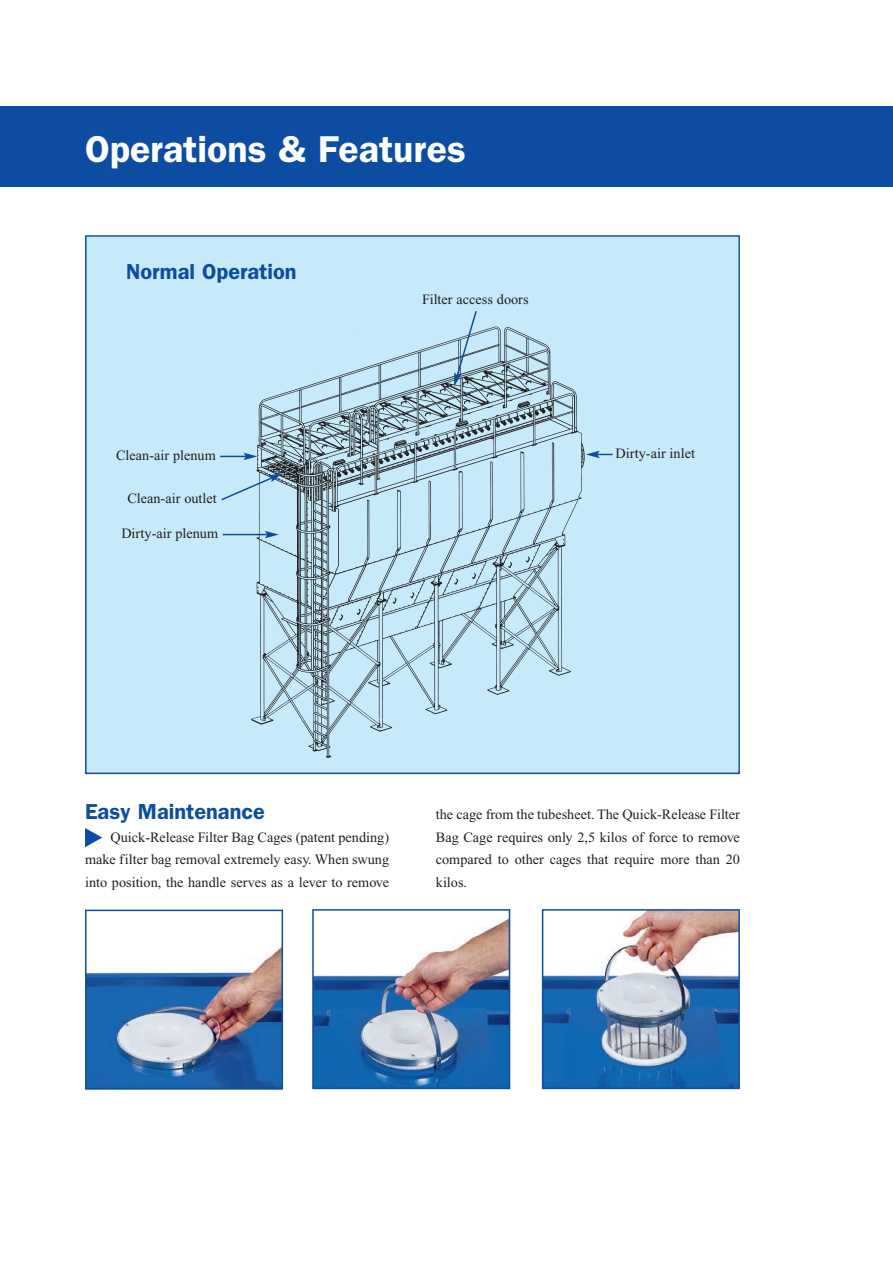
<style>
.page{position:relative;width:893px;height:1263px;background:#fff}
.page>*{position:absolute;margin:0;border:0;box-sizing:border-box;transform-origin:0 0}
.t1{font:600 37.5px "Franklin Gothic";color:#fff}
.t2{font:600 21.75px "Franklin Gothic";color:#0d4da1}
.t3{font:14.25px/22.5px "Times New Roman";color:#231f20;text-align:justify}
</style>
<div class="page">
<div style="left:0;top:106px;width:893px;height:81px;background:#0d4da1"></div>
<div style="left:87px;top:237px;width:651px;height:535px;background:#c6eafa"></div>
<img style="left:226px;top:326px;width:374px;height:432px">
<div style="left:85px;top:235px;width:655px;height:539px;border:2px solid #0d4da1"></div>
<img style="left:545px;top:912px;width:192px;height:174px">
<div style="left:542px;top:909px;width:198px;height:180px;border:2px solid #0d4da1"></div>
<img style="left:88px;top:946px;width:192px;height:141px">
<div style="left:85px;top:910px;width:198px;height:180px;border:2px solid #0d4da1"></div>
<img style="left:315px;top:919px;width:192px;height:167px">
<div style="left:312px;top:909px;width:198px;height:180px;border:2px solid #0d4da1"></div>
<svg style="left:220px;top:453px;width:37px;height:7px"></svg>
<svg style="left:221px;top:473px;width:62px;height:29px"></svg>
<hr style="left:223px;top:534px;width:45px;height:1px;background:#0d4da1">
<svg style="left:265px;top:531px;width:14px;height:7px"></svg>
<svg style="left:586px;top:451px;width:27px;height:7px"></svg>
<svg style="left:454px;top:311px;width:24px;height:76px"></svg>
<svg style="left:85px;top:828px;width:17px;height:19px"></svg>
<h1 class="t1" style="left:85px;top:136px;width:382px">Operations &amp; Features</h1>
<h2 class="t2" style="left:126px;top:264px;width:172px">Normal Operation</h2>
<p class="t3" style="left:116px;top:444px;width:101px">Clean-air plenum</p>
<p class="t3" style="left:127px;top:487px;width:91px">Clean-air outlet</p>
<p class="t3" style="left:121px;top:522px;width:98px">Dirty-air plenum</p>
<p class="t3" style="left:422px;top:288px;width:108px">Filter access doors</p>
<p class="t3" style="left:616px;top:442px;width:81px">Dirty-air inlet</p>
<h2 class="t2" style="left:85px;top:804px;width:181px">Easy Maintenance</h2>
<p class="t3" style="left:85px;top:826px;width:306px;text-indent:26px">Quick-Release Filter Bag Cages (patent pending) make filter bag removal extremely easy. When swung into position, the handle serves as a lever to remove</p>
<p class="t3" style="left:436px;top:803px;width:306px">the cage from the tubesheet. The Quick-Release Filter Bag Cage requires only 2,5 kilos of force to remove compared to other cages that require more than 20 kilos.</p>
</div>
